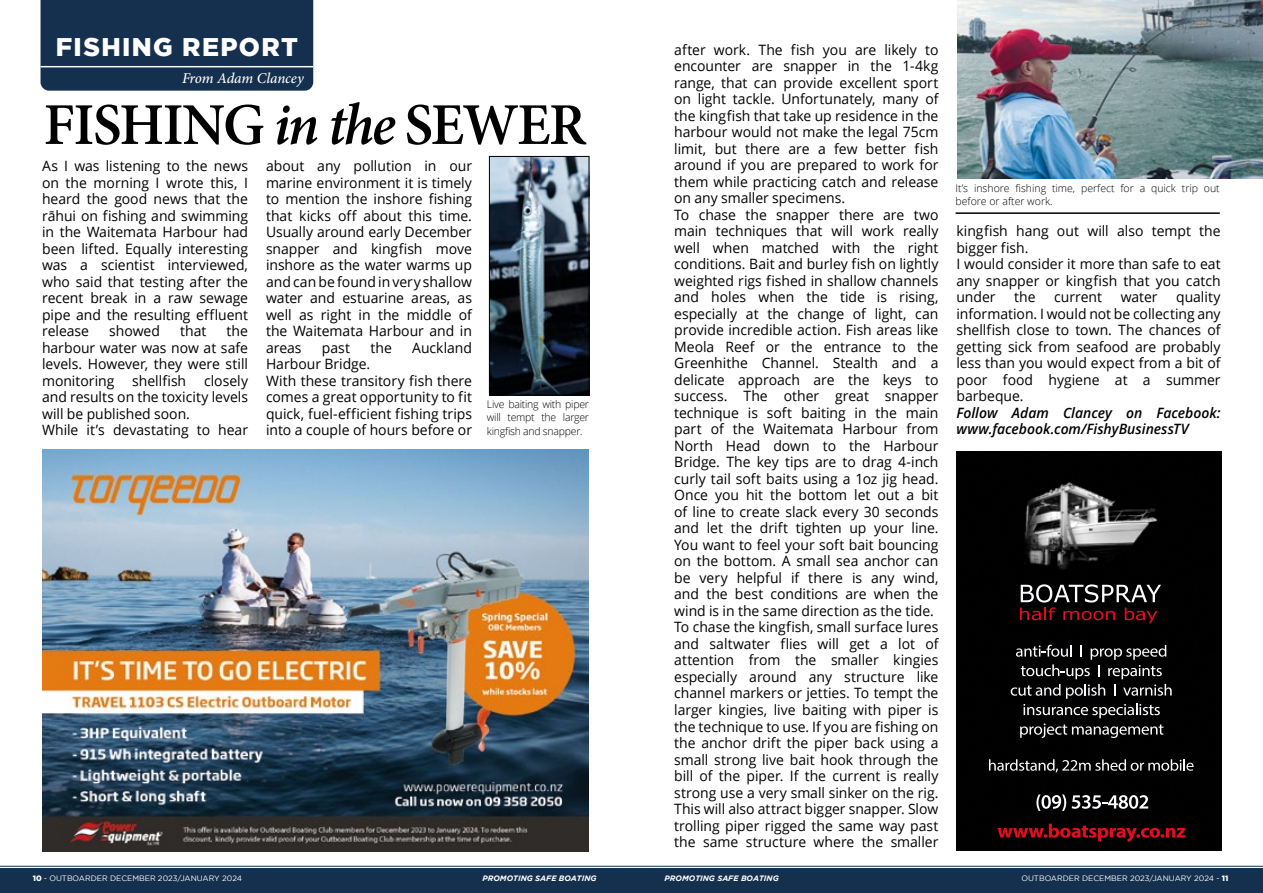
<style>
.page{position:relative;width:1263px;height:893px;background:#fff}
.page>*{position:absolute;margin:0;border:0;box-sizing:border-box;transform-origin:0 0}
.t1{font:600 59.25px "Minion Pro";letter-spacing:-.025em;color:#000}
.t2{font:900 25.5px "Gotham";letter-spacing:.055em;color:#fff}
.t3{font:italic 500 15px "Minion Pro";letter-spacing:-.01em;color:#fff}
.t4{font:14.25px/16.5px "Open Sans";color:#000}
.t5{font:italic 600 14.25px/16.5px "Open Sans";color:#000}
.t6{font:300 10.5px/13.5px "Open Sans";color:#000}
.t7{font:7.8px "Gotham";color:#fff}
.t8{font:italic 700 7.8px "Gotham";color:#fff}
.s1{font-style:italic}
.s2{font-weight:900}
</style>
<div class="page">
<div style="left:0;top:869px;width:1263px;height:24px;background:#152f4e"></div>
<hr style="left:0;top:866px;width:1263px;height:1px;background:#152f4e">
<img style="left:43px;top:450px;width:546px;height:401px">
<img style="left:957px;top:451px;width:264px;height:400px">
<svg style="left:1020px;top:584px;width:141px;height:39px;background:#3a2729"></svg>
<svg style="left:1011px;top:645px;width:161px;height:93px;background:#292829"></svg>
<svg style="left:989px;top:759px;width:204px;height:13px;background:#3f3e3f"></svg>
<svg style="left:1036px;top:794px;width:30px;height:17px"></svg>
<svg style="left:1072px;top:795px;width:76px;height:14px"></svg>
<svg style="left:997px;top:824px;width:188px;height:18px;background:#49040a"></svg>
<div style="left:41px;top:0;width:272px;height:91px;background:#152f4e"></div>
<hr style="left:41px;top:66px;width:272px;height:1px;background:#fff">
<hr style="left:955px;top:212px;width:265px;height:2px;background:#000">
<img style="left:957px;top:0;width:306px;height:179px">
<img style="left:491px;top:158px;width:96px;height:235px">
<div style="left:489px;top:156px;width:100px;height:239px;border:1px solid #000"></div>
<h2 class="t2" style="left:56px;top:32px;width:244px">FISHING REPORT</h2>
<p class="t3" style="left:182px;top:68px;width:123px">From Adam Clancey</p>
<h1 class="t1" style="left:44px;top:84px;width:544px">FISHING <span class="s1">in the</span> SEWER</h1>
<p class="t4" style="left:42px;top:157px;width:207px;text-align:justify">As I was listening to the news on the morning I wrote this, I heard the good news that the rāhui on fishing and swimming in the Waitemata Harbour had been lifted. Equally interesting was a scientist interviewed, who said that testing after the recent break in a raw sewage pipe and the resulting effluent release</p>
<p class="t4" style="left:42px;top:322px;width:207px;text-align:justify;text-indent:185px">the harbour water was now at safe levels. However, they were still monitoring</p>
<p class="t4" style="left:109px;top:322px;width:52px">showed</p>
<p class="t4" style="left:180px;top:322px;width:28px">that</p>
<p class="t4" style="left:132px;top:372px;width:55px">shellfish</p>
<p class="t4" style="left:42px;top:372px;width:207px;text-indent:162px">closely and results on the toxicity levels will be published soon.<br>While it’s devastating to hear</p>
<p class="t4" style="left:266px;top:157px;width:207px;text-align:justify">about any pollution in our marine environment it is timely to mention the inshore fishing that kicks off about this time.<br>Usually around early December snapper and kingfish move inshore as the water warms up and can be found in very shallow water and estuarine areas, as well as right in the middle of the Waitemata Harbour and in areas</p>
<p class="t4" style="left:322px;top:339px;width:30px">past</p>
<p class="t4" style="left:370px;top:339px;width:23px">the</p>
<p class="t4" style="left:412px;top:339px;width:61px">Auckland</p>
<p class="t4" style="left:266px;top:355px;width:207px">Harbour Bridge.<br>With these transitory fish there comes a great opportunity to fit quick, fuel-efficient fishing trips into a couple of hours before or</p>
<p class="t6" style="left:487px;top:397px;width:104px;text-align:justify">Live baiting with piper will tempt the larger kingfish and snapper.</p>
<p class="t4" style="left:674px;top:41px;width:266px">after work. The fish you are likely to encounter are snapper in the 1-4kg range, that can provide excellent sport on light tackle. Unfortunately, many of the kingfish that take up residence in the harbour would not make the legal 75cm limit, but there are a few better fish around if you are prepared to work for them while practicing catch and release on any smaller specimens.<br>To chase the snapper there are two main techniques that will work really well when matched with the right conditions. Bait and burley fish on lightly weighted rigs fished in shallow channels and holes when the tide is rising, especially at the change of light, can provide incredible action. Fish areas like Meola Reef or the entrance to the Greenhithe Channel. Stealth and a delicate approach are the keys to success. The other great snapper technique is soft baiting in the main part of the Waitemata Harbour from North Head down to the Harbour Bridge. The key tips are to drag 4-inch curly tail soft baits using a 1oz jig head.<br>Once you hit the bottom let out a bit of line to create slack every 30 seconds and let the drift tighten up your line.<br>You want to feel your soft bait bouncing on the bottom. A small sea anchor can be very helpful if there is any wind, and the best conditions are when the wind is in the same direction as the tide.<br>To chase the kingfish, small surface lures and saltwater flies will get a lot of attention from the smaller kingies especially around any structure like channel markers or jetties. To tempt the larger kingies, live baiting with piper is the technique to use. If you are fishing on the anchor drift the piper back using a small strong live bait hook through the bill of the piper. If the current is really strong use a very small sinker on the rig.<br>This will also attract bigger snapper. Slow trolling piper rigged the same way past the same structure where the smaller</p>
<p class="t6" style="left:955px;top:181px;width:266px">It’s inshore fishing time, perfect for a quick trip out before or after work.</p>
<p class="t4" style="left:956px;top:222px;width:266px">kingfish hang out will also tempt the bigger fish.<br>I would consider it more than safe to eat any snapper or kingfish that you catch under</p>
<p class="t4" style="left:956px;top:288px;width:266px;text-align:justify;text-indent:220px">quality information. I would not be collecting any shellfish close to town. The chances of getting sick from seafood are probably less than you would expect from a bit of poor food hygiene at a summer barbeque.</p>
<p class="t5" style="left:956px;top:404px;width:266px">Follow Adam Clancey on Facebook: www.facebook.com/FishyBusinessTV</p>
<p class="t4" style="left:1014px;top:288px;width:23px">the</p>
<p class="t4" style="left:1054px;top:288px;width:49px">current</p>
<p class="t4" style="left:1121px;top:288px;width:38px">water</p>
<p class="t7" style="left:33px;top:874px;width:211px"><span class="s2">10</span> - OUTBOARDER DECEMBER 2023/JANUARY 2024</p>
<p class="t8" style="left:482px;top:873px;width:116px">PROMOTING SAFE BOATING</p>
<p class="t8" style="left:665px;top:873px;width:116px">PROMOTING SAFE BOATING</p>
<p class="t7" style="left:1021px;top:874px;width:209px">OUTBOARDER DECEMBER 2023/JANUARY 2024 - <span class="s2">11</span></p>
</div>
